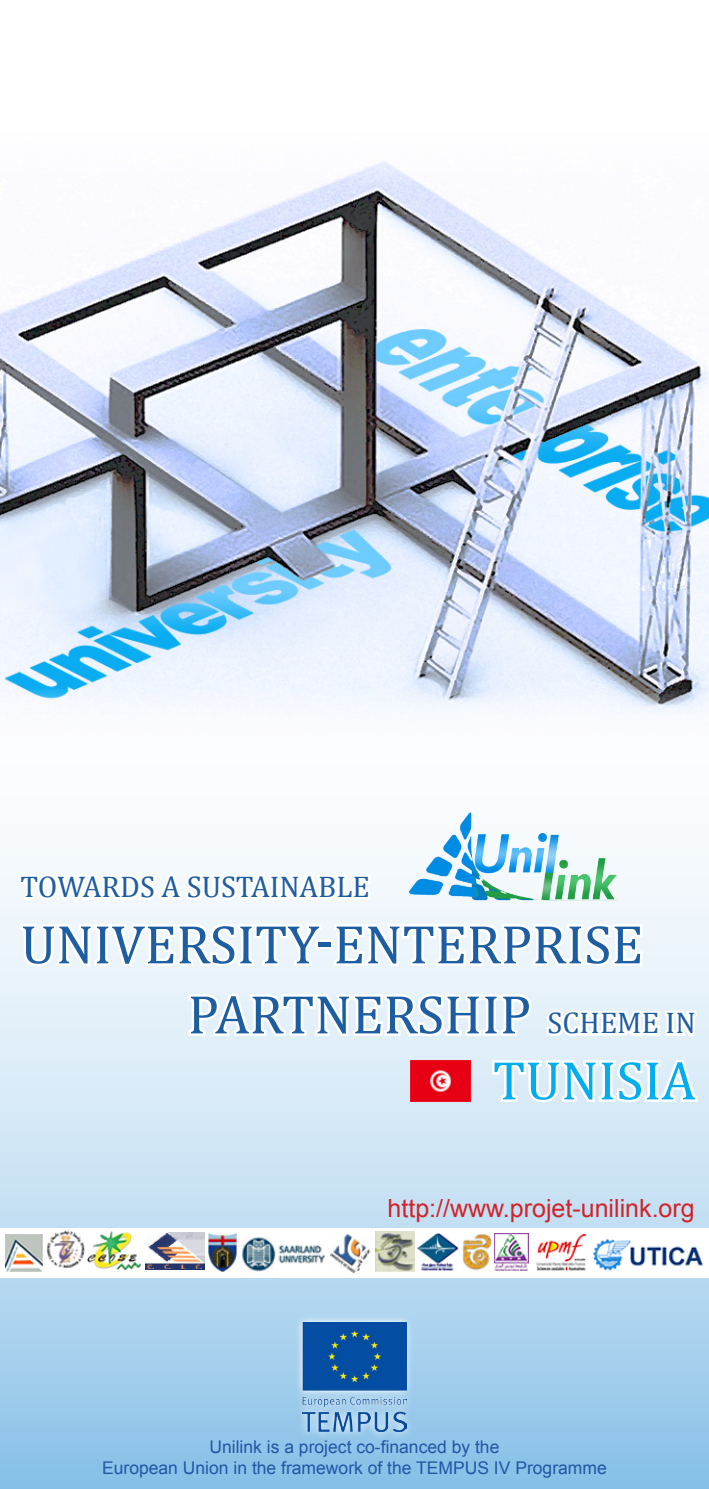
<style>
.page{position:relative;width:709px;height:1489px;background:#fff}
.page>*{position:absolute;margin:0;border:0;box-sizing:border-box;transform-origin:0 0}
.t1{font:55px "Cambria Math";color:#1d5da1}
.t2{font:55px "Cambria Math";color:#00aeef}
.t3{font:30px "Cambria Math";color:#1d5da1}
.t4{font:25px "Arial";color:#d1232a}
.t5{font:17.5px/21px "Arial";color:#2356a6;text-align:center}
.s1{font-size:30px}
</style>
<div class="page">
<svg style="left:0;top:859px;width:709px;height:629px;background:#bedcf1"></svg>
<svg style="left:295px;top:1315px;width:118px;height:124px;background:#a5cdea"></svg>
<img style="left:303px;top:1322px;width:103px;height:109px">
<img style="left:0;top:161px;width:709px;height:554px">
<svg style="left:17px;top:861px;width:356px;height:52px"></svg>
<svg style="left:18px;top:919px;width:307px;height:54px"></svg>
<div style="left:315px;top:939px;width:18px;height:9px;border:5px solid #fff"></div>
<svg style="left:331px;top:919px;width:314px;height:51px"></svg>
<svg style="left:186px;top:989px;width:349px;height:51px"></svg>
<svg style="left:543px;top:1006px;width:157px;height:35px"></svg>
<svg style="left:489px;top:1055px;width:211px;height:51px"></svg>
<div style="left:0;top:1227px;width:709px;height:50px;background:#fff"></div>
<img style="left:410px;top:1060px;width:61px;height:41px">
<img style="left:47px;top:1230px;width:38px;height:38px">
<img style="left:88px;top:1231px;width:53px;height:37px">
<img style="left:145px;top:1232px;width:59px;height:37px">
<img style="left:331px;top:1234px;width:40px;height:38px">
<img style="left:462px;top:1234px;width:30px;height:36px">
<img style="left:209px;top:1233px;width:28px;height:38px">
<img style="left:536px;top:1233px;width:50px;height:37px">
<img style="left:242px;top:1236px;width:83px;height:36px">
<img style="left:375px;top:1231px;width:39px;height:40px">
<img style="left:417px;top:1233px;width:41px;height:37px">
<img style="left:495px;top:1233px;width:33px;height:37px">
<img style="left:6px;top:1234px;width:37px;height:37px">
<img style="left:593px;top:1239px;width:110px;height:31px">
<img style="left:406px;top:812px;width:213px;height:89px">
<h2 class="t3" style="left:21px;top:869px;width:351px">TOWARDS A SUSTAINABLE</h2>
<h1 class="t1" style="left:21px;top:912px;width:624px">UNIVERSITY-ENTERPRISE</h1>
<h1 class="t1" style="left:188px;top:982px;width:509px">PARTNERSHIP <span class="s1">SCHEME IN</span></h1>
<h1 class="t2" style="left:493px;top:1048px;width:204px">TUNISIA</h1>
<h3 class="t4" style="left:387px;top:1191px;width:309px">http://www.projet-unilink.org</h3>
<p class="t5" style="left:102px;top:1436px;width:506px">Unilink is a project co-financed by the<br>European Union in the framework of the TEMPUS IV Programme</p>
</div>
